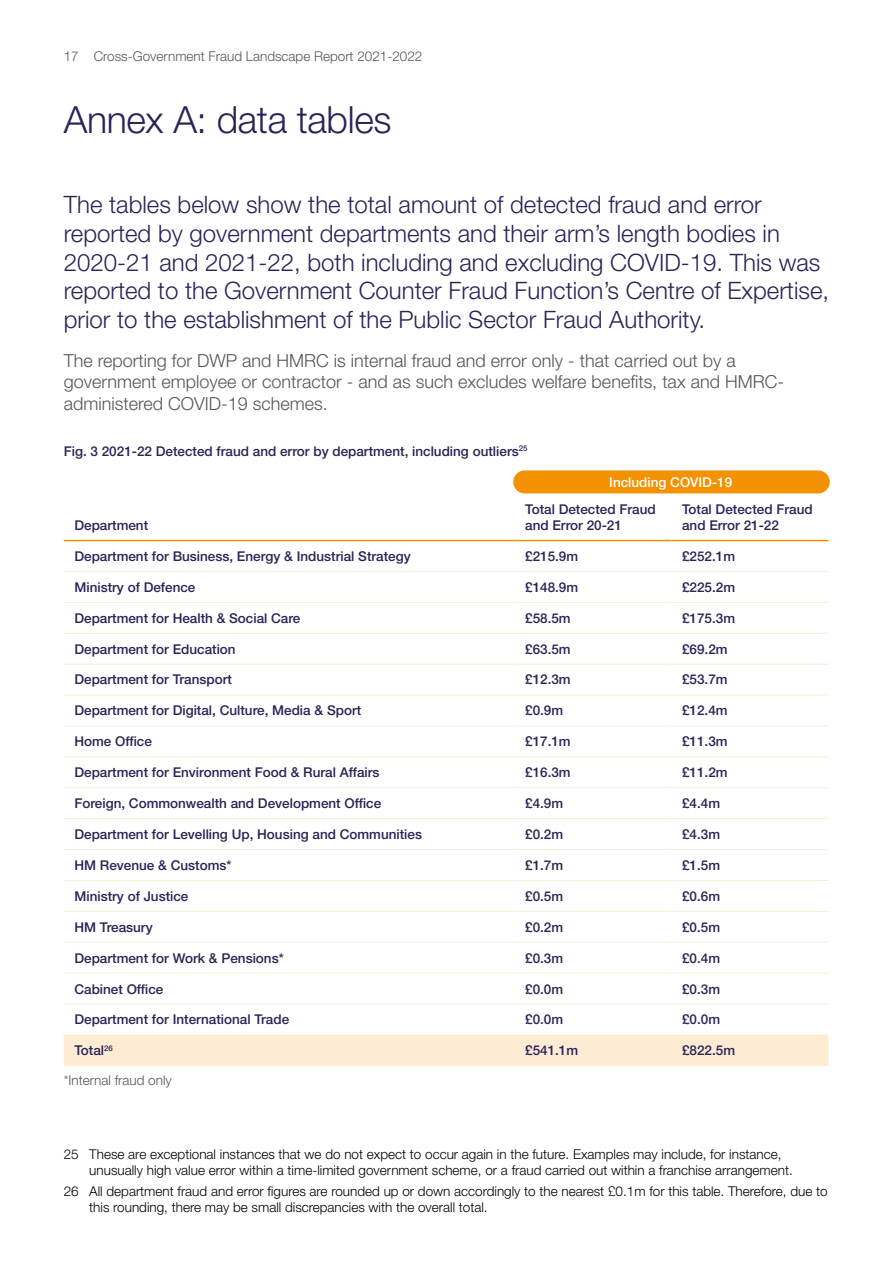
<style>
.page{position:relative;width:893px;height:1263px;background:#fff}
.page>*{position:absolute;margin:0;border:0;box-sizing:border-box;transform-origin:0 0}
.t1{font:300 37.5px "Helvetica Neue LT Std";letter-spacing:-.01em;color:#292456}
.t2{font:300 24px/28.8px "Helvetica Neue LT Std";color:#292456}
.t3{font:300 18px/21.6px "Helvetica Neue LT Std";color:#54565b}
.t4{font:500 13.5px/16.2px "Helvetica Neue LT Std";color:#292456}
.t5{font:300 13.5px/16.2px "Helvetica Neue LT Std";color:#000}
.t6{font:300 13.5px "Helvetica Neue LT Std";color:#54565b}
.t7{font:500 13.5px "Helvetica Neue LT Std";color:#fff}
</style>
<div class="page">
<hr style="left:0;top:0;width:1px;height:1263px;background:#292456">
<div style="left:64px;top:1035px;width:764px;height:31px;background:#feebd3"></div>
<hr style="left:64px;top:571px;width:450px;height:1px;background:#feebd3">
<hr style="left:514px;top:571px;width:157px;height:1px;background:#feebd3">
<hr style="left:671px;top:571px;width:157px;height:1px;background:#feebd3">
<hr style="left:64px;top:602px;width:450px;height:1px;background:#feebd3">
<hr style="left:514px;top:602px;width:157px;height:1px;background:#feebd3">
<hr style="left:671px;top:602px;width:157px;height:1px;background:#feebd3">
<hr style="left:64px;top:633px;width:450px;height:1px;background:#feebd3">
<hr style="left:514px;top:633px;width:157px;height:1px;background:#feebd3">
<hr style="left:671px;top:633px;width:157px;height:1px;background:#feebd3">
<hr style="left:64px;top:664px;width:450px;height:1px;background:#feebd3">
<hr style="left:514px;top:664px;width:157px;height:1px;background:#feebd3">
<hr style="left:671px;top:664px;width:157px;height:1px;background:#feebd3">
<hr style="left:64px;top:695px;width:450px;height:1px;background:#feebd3">
<hr style="left:514px;top:695px;width:157px;height:1px;background:#feebd3">
<hr style="left:671px;top:695px;width:157px;height:1px;background:#feebd3">
<hr style="left:64px;top:726px;width:450px;height:1px;background:#feebd3">
<hr style="left:514px;top:726px;width:157px;height:1px;background:#feebd3">
<hr style="left:671px;top:726px;width:157px;height:1px;background:#feebd3">
<hr style="left:64px;top:756px;width:450px;height:1px;background:#feebd3">
<hr style="left:514px;top:756px;width:157px;height:1px;background:#feebd3">
<hr style="left:671px;top:756px;width:157px;height:1px;background:#feebd3">
<hr style="left:64px;top:787px;width:450px;height:1px;background:#feebd3">
<hr style="left:514px;top:787px;width:157px;height:1px;background:#feebd3">
<hr style="left:671px;top:787px;width:157px;height:1px;background:#feebd3">
<hr style="left:64px;top:818px;width:450px;height:1px;background:#feebd3">
<hr style="left:514px;top:818px;width:157px;height:1px;background:#feebd3">
<hr style="left:671px;top:818px;width:157px;height:1px;background:#feebd3">
<hr style="left:64px;top:849px;width:450px;height:1px;background:#feebd3">
<hr style="left:514px;top:849px;width:157px;height:1px;background:#feebd3">
<hr style="left:671px;top:849px;width:157px;height:1px;background:#feebd3">
<hr style="left:64px;top:880px;width:450px;height:1px;background:#feebd3">
<hr style="left:514px;top:880px;width:157px;height:1px;background:#feebd3">
<hr style="left:671px;top:880px;width:157px;height:1px;background:#feebd3">
<hr style="left:64px;top:911px;width:450px;height:1px;background:#feebd3">
<hr style="left:514px;top:911px;width:157px;height:1px;background:#feebd3">
<hr style="left:671px;top:911px;width:157px;height:1px;background:#feebd3">
<hr style="left:64px;top:942px;width:450px;height:1px;background:#feebd3">
<hr style="left:514px;top:942px;width:157px;height:1px;background:#feebd3">
<hr style="left:671px;top:942px;width:157px;height:1px;background:#feebd3">
<hr style="left:64px;top:973px;width:450px;height:1px;background:#feebd3">
<hr style="left:514px;top:973px;width:157px;height:1px;background:#feebd3">
<hr style="left:671px;top:973px;width:157px;height:1px;background:#feebd3">
<hr style="left:64px;top:1004px;width:450px;height:1px;background:#feebd3">
<hr style="left:514px;top:1004px;width:157px;height:1px;background:#feebd3">
<hr style="left:671px;top:1004px;width:157px;height:1px;background:#feebd3">
<hr style="left:64px;top:1034px;width:450px;height:1px;background:#feebd3">
<hr style="left:514px;top:1034px;width:157px;height:1px;background:#feebd3">
<hr style="left:671px;top:1034px;width:157px;height:1px;background:#feebd3">
<hr style="left:64px;top:540px;width:450px;height:1px;background:#f39200">
<hr style="left:514px;top:540px;width:157px;height:1px;background:#f39200">
<hr style="left:671px;top:540px;width:157px;height:1px;background:#f39200">
<div style="left:513px;top:470px;width:317px;height:23px;background:#f39200;border-radius:12px"></div>
<p class="t6" style="left:64px;top:48px;width:360px">17 Cross-Government Fraud Landscape Report 2021-2022</p>
<h1 class="t1" style="left:64px;top:97px;width:329px">Annex A: data tables</h1>
<p class="t2" style="left:64px;top:189px;width:767px">The tables below show the total amount of detected fraud and error reported by government departments and their arm’s length bodies in 2020-21 and 2021-22, both including and excluding COVID-19. This was reported to the Government Counter Fraud Function’s Centre of Expertise, prior to the establishment of the Public Sector Fraud Authority.</p>
<h3 class="t3" style="left:64px;top:349px;width:722px">The reporting for DWP and HMRC is internal fraud and error only - that carried out by a government employee or contractor - and as such excludes welfare benefits, tax and HMRC&shy;administered COVID-19 schemes.</h3>
<p class="t4" style="left:64px;top:443px;width:465px">Fig. 3 2021-22 Detected fraud and error by department, including outliers<sup>25</sup></p>
<p class="t7" style="left:609px;top:474px;width:125px">Including COVID-19</p>
<p class="t4" style="left:74px;top:517px;width:75px">Department</p>
<p class="t4" style="left:525px;top:501px;width:132px">Total Detected Fraud and Error 20-21</p>
<p class="t4" style="left:682px;top:501px;width:132px">Total Detected Fraud and Error 21-22</p>
<p class="t4" style="left:74px;top:548px;width:338px">Department for Business, Energy &amp; Industrial Strategy</p>
<p class="t4" style="left:525px;top:548px;width:55px">£215.9m</p>
<p class="t4" style="left:682px;top:548px;width:55px">£252.1m</p>
<p class="t4" style="left:74px;top:579px;width:123px">Ministry of Defence</p>
<p class="t4" style="left:525px;top:579px;width:55px">£148.9m</p>
<p class="t4" style="left:682px;top:579px;width:55px">£225.2m</p>
<p class="t4" style="left:74px;top:610px;width:228px">Department for Health &amp; Social Care</p>
<p class="t4" style="left:525px;top:610px;width:47px">£58.5m</p>
<p class="t4" style="left:682px;top:610px;width:55px">£175.3m</p>
<p class="t4" style="left:74px;top:640px;width:163px">Department for Education</p>
<p class="t4" style="left:525px;top:640px;width:47px">£63.5m</p>
<p class="t4" style="left:682px;top:640px;width:47px">£69.2m</p>
<p class="t4" style="left:74px;top:671px;width:159px">Department for Transport</p>
<p class="t4" style="left:525px;top:671px;width:47px">£12.3m</p>
<p class="t4" style="left:682px;top:671px;width:47px">£53.7m</p>
<p class="t4" style="left:74px;top:702px;width:288px">Department for Digital, Culture, Media &amp; Sport</p>
<p class="t4" style="left:525px;top:702px;width:40px">£0.9m</p>
<p class="t4" style="left:682px;top:702px;width:47px">£12.4m</p>
<p class="t4" style="left:74px;top:733px;width:79px">Home Office</p>
<p class="t4" style="left:525px;top:733px;width:47px">£17.1m</p>
<p class="t4" style="left:682px;top:733px;width:47px">£11.3m</p>
<p class="t4" style="left:74px;top:764px;width:307px">Department for Environment Food &amp; Rural Affairs</p>
<p class="t4" style="left:525px;top:764px;width:47px">£16.3m</p>
<p class="t4" style="left:682px;top:764px;width:47px">£11.2m</p>
<p class="t4" style="left:74px;top:795px;width:308px">Foreign, Commonwealth and Development Office</p>
<p class="t4" style="left:525px;top:795px;width:40px">£4.9m</p>
<p class="t4" style="left:682px;top:795px;width:40px">£4.4m</p>
<p class="t4" style="left:74px;top:826px;width:349px">Department for Levelling Up, Housing and Communities</p>
<p class="t4" style="left:525px;top:826px;width:40px">£0.2m</p>
<p class="t4" style="left:682px;top:826px;width:40px">£4.3m</p>
<p class="t4" style="left:74px;top:857px;width:159px">HM Revenue &amp; Customs*</p>
<p class="t4" style="left:525px;top:857px;width:40px">£1.7m</p>
<p class="t4" style="left:682px;top:857px;width:40px">£1.5m</p>
<p class="t4" style="left:74px;top:888px;width:116px">Ministry of Justice</p>
<p class="t4" style="left:525px;top:888px;width:40px">£0.5m</p>
<p class="t4" style="left:682px;top:888px;width:40px">£0.6m</p>
<p class="t4" style="left:74px;top:919px;width:80px">HM Treasury</p>
<p class="t4" style="left:525px;top:919px;width:40px">£0.2m</p>
<p class="t4" style="left:682px;top:919px;width:40px">£0.5m</p>
<p class="t4" style="left:74px;top:949px;width:211px">Department for Work &amp; Pensions*</p>
<p class="t4" style="left:525px;top:949px;width:40px">£0.3m</p>
<p class="t4" style="left:682px;top:949px;width:40px">£0.4m</p>
<p class="t4" style="left:74px;top:980px;width:91px">Cabinet Office</p>
<p class="t4" style="left:525px;top:980px;width:40px">£0.0m</p>
<p class="t4" style="left:682px;top:980px;width:40px">£0.3m</p>
<p class="t4" style="left:74px;top:1011px;width:216px">Department for International Trade</p>
<p class="t4" style="left:525px;top:1011px;width:40px">£0.0m</p>
<p class="t4" style="left:682px;top:1011px;width:40px">£0.0m</p>
<p class="t4" style="left:74px;top:1042px;width:40px">Total<sup>26</sup></p>
<p class="t4" style="left:525px;top:1042px;width:55px">£541.1m</p>
<p class="t4" style="left:682px;top:1042px;width:55px">£822.5m</p>
<p class="t6" style="left:64px;top:1071px;width:110px">*Internal fraud only</p>
<p class="t5" style="left:89px;top:1146px;width:705px;text-indent:-26px">25 These are exceptional instances that we do not expect to occur again in the future. Examples may include, for instance, unusually high value error within a time-limited government scheme, or a fraud carried out within a franchise arrangement.</p>
<p class="t5" style="left:89px;top:1182px;width:740px;text-indent:-26px">26 All department fraud and error figures are rounded up or down accordingly to the nearest £0.1m for this table. Therefore, due to this rounding, there may be small discrepancies with the overall total.</p>
</div>
